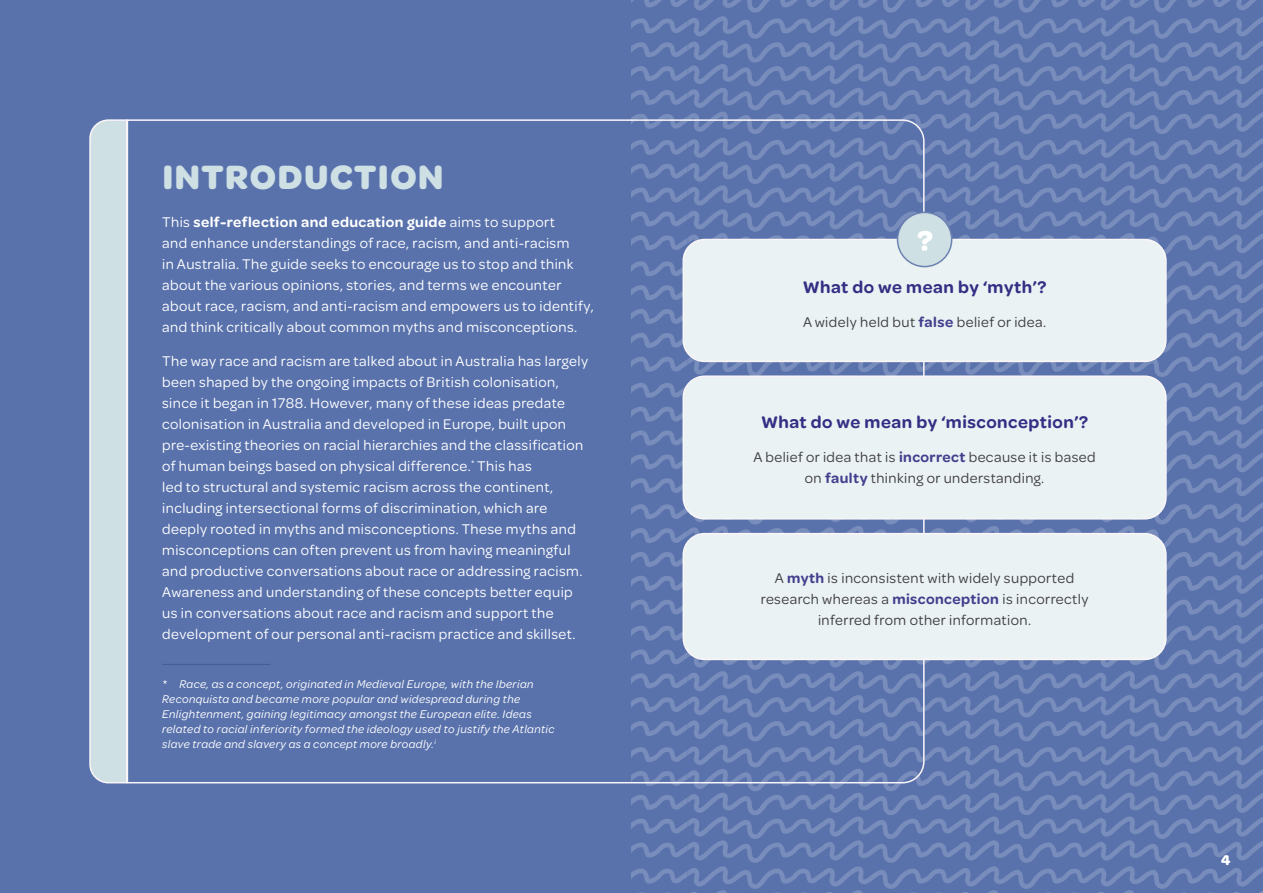
<style>
.page{position:relative;width:1263px;height:893px;background:#5972ac}
.page>*{position:absolute;margin:0;border:0;box-sizing:border-box;transform-origin:0 0}
.t1{font:700 36px "Omnes";letter-spacing:.04em;color:#cfe0e5}
.t2{font:600 18px "Omnes";letter-spacing:.03em;color:#332f84}
.Body{font:15px/21px "Omnes";letter-spacing:.03em;color:#fff}
.Body-2{font:15px/21px "Omnes";letter-spacing:.03em;color:#3e3e3f;text-align:center}
.t3{font:700 15px "Omnes";color:#fff}
.Footnote{font:italic 12px/15px "Omnes";letter-spacing:.03em;color:#fff}
.s1{font-weight:600}
.s2{font-weight:600;color:#443e8d}
</style>
<div class="page">
<img style="left:631px;top:0;width:632px;height:893px">
<svg style="left:128px;top:119px;width:797px;height:665px"></svg>
<svg style="left:89px;top:119px;width:39px;height:665px;background:#cddde4"></svg>
<div style="left:683px;top:239px;width:483px;height:122px;background:#ebf2f4;border-radius:21px"></div>
<div style="left:682px;top:239px;width:485px;height:123px;border:2px solid #faf6f8;border-radius:21px"></div>
<div style="left:683px;top:376px;width:483px;height:143px;background:#ebf2f4;border-radius:21px"></div>
<div style="left:682px;top:375px;width:485px;height:145px;border:2px solid #faf6f8;border-radius:21px"></div>
<div style="left:683px;top:534px;width:483px;height:125px;background:#ebf2f4;border-radius:21px"></div>
<div style="left:682px;top:533px;width:485px;height:127px;border:2px solid #faf6f8;border-radius:21px"></div>
<div style="left:897px;top:212px;width:55px;height:55px;background:#cfe0e5;border-radius:50%"></div>
<div style="left:897px;top:212px;width:55px;height:55px;border:2px solid #6b81b0;border-radius:50%"></div>
<svg style="left:918px;top:231px;width:14px;height:20px"></svg>
<h1 class="t1" style="left:163px;top:152px;width:282px">INTRODUCTION</h1>
<p class="Body" style="left:162px;top:211px;width:433px">This <span class="s1">self-reflection and education guide</span> aims to support<br>and enhance understandings of race, racism, and anti-racism<br>in Australia. The guide seeks to encourage us to stop and think about the various opinions, stories, and terms we encounter about race, racism, and anti-racism and empowers us to identify, and think critically about common myths and misconceptions.</p>
<p class="Body" style="left:162px;top:350px;width:427px">The way race and racism are talked about in Australia has largely been shaped by the ongoing impacts of British colonisation, since it began in 1788. However, many of these ideas predate colonisation in Australia and developed in Europe, built upon pre-existing theories on racial hierarchies and the classification of human beings based on physical difference.<sup>*</sup> This has<br>led to structural and systemic racism across the continent, including intersectional forms of discrimination, which are deeply rooted in myths and misconceptions. These myths and misconceptions can often prevent us from having meaningful and productive conversations about race or addressing racism.<br>Awareness and understanding of these concepts better equip us in conversations about race and racism and support the development of our personal anti-racism practice and skillset.</p>
<p class="Footnote" style="left:162px;top:676px;width:394px">* Race, as a concept, originated in Medieval Europe, with the Iberian Reconquista and became more popular and widespread during the Enlightenment, gaining legitimacy amongst the European elite. Ideas related to racial inferiority formed the ideology used to justify the Atlantic slave trade and slavery as a concept more broadly.<sup>i</sup></p>
<h3 class="t2" style="left:803px;top:274px;width:245px">What do we mean by ‘myth’?</h3>
<p class="Body-2" style="left:803px;top:310px;width:245px">A widely held but <span class="s2">false</span> belief or idea.</p>
<h3 class="t2" style="left:761px;top:410px;width:328px">What do we mean by ‘misconception’?</h3>
<p class="Body-2" style="left:753px;top:445px;width:344px">A belief or idea that is <span class="s2">incorrect</span> because it is based on <span class="s2">faulty</span> thinking or understanding.</p>
<p class="Body-2" style="left:761px;top:566px;width:329px">A <span class="s2">myth</span> is inconsistent with widely supported research whereas a <span class="s2">misconception</span> is incorrectly inferred from other information.</p>
<h1 class="t3" style="left:1221px;top:849px;width:11px">4</h1>
</div>
